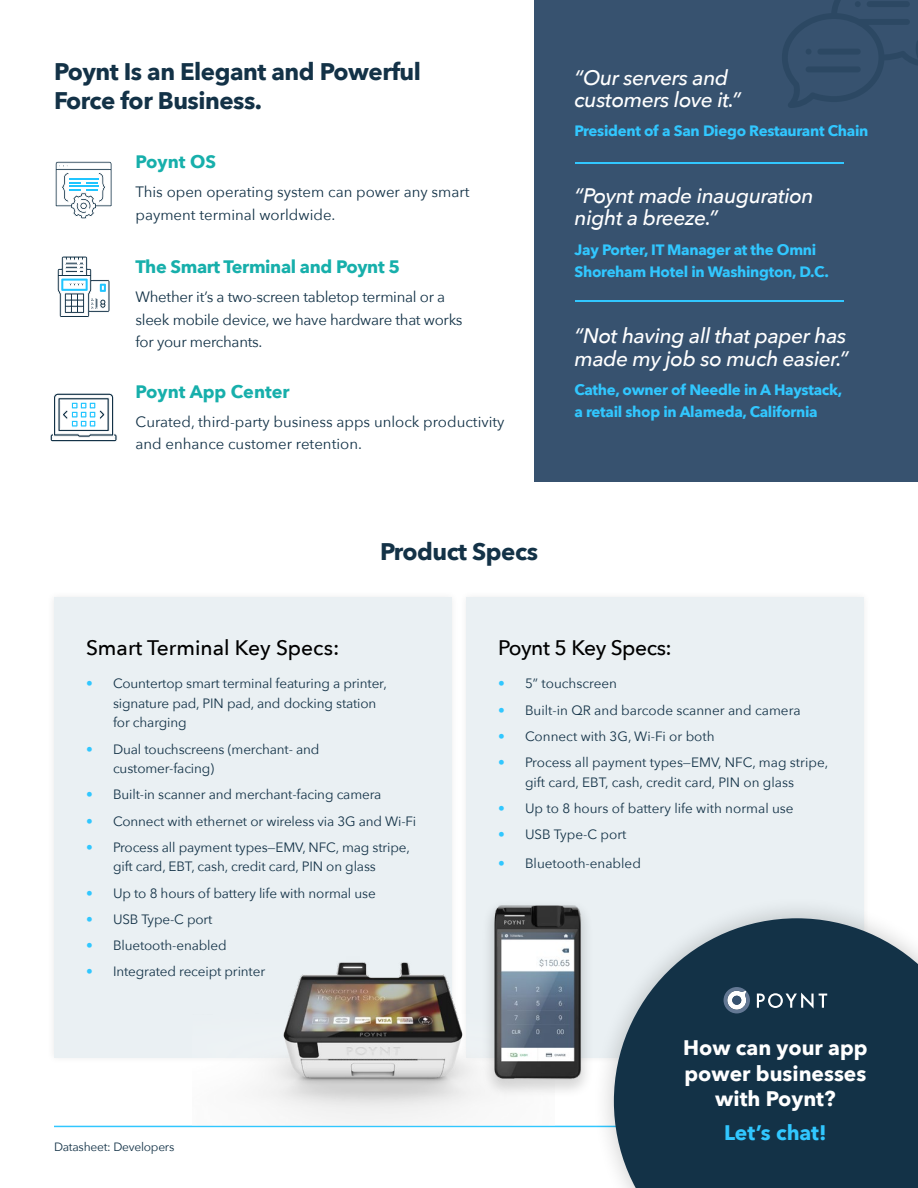
<style>
.page{position:relative;width:918px;height:1188px;background:#fff}
.page>*{position:absolute;margin:0;border:0;box-sizing:border-box;transform-origin:0 0}
.t1{font:700 24px/28.5px "Avenir Next";letter-spacing:-.02em;color:#133247}
.t2{font:italic 500 21px/22.5px "Avenir Next";letter-spacing:-.02em;color:#fff}
.t3{font:700 21px/25.5px "Avenir Next";color:#fff;text-align:center}
.t4{font:500 21px "Avenir Next";color:#000}
.t5{font:500 21px "Avenir Next";letter-spacing:-.02em;color:#000}
.t6{font:700 21px "Avenir Next";color:#31c7ff}
.t7{font:700 18px "Avenir Next";letter-spacing:-.02em;color:#17afab}
.t8{font:700 18px "Avenir Next";color:#17afab}
.t9{font:700 15px/22.5px "Avenir Next";letter-spacing:-.02em;color:#31c7ff}
.t10{font:15px/22.5px "Avenir Next";color:#133247}
.t11{font:15px/22.5px "Avenir Next";letter-spacing:-.02em;color:#133247}
.t12{font:13.5px/19.5px "Avenir Next";letter-spacing:-.01em;color:#133247;text-align:center}
.t13{font:12px "Avenir Next";letter-spacing:-.02em;color:#133247}
.s1{color:#31c7ff}
</style>
<div class="page">
<hr style="left:54px;top:1126px;width:810px;height:1px;background:#31c7ff">
<div style="left:534px;top:0;width:384px;height:481px;background:#37526f"></div>
<div style="left:466px;top:597px;width:398px;height:460px;background:#eaf0f3"></div>
<div style="left:46px;top:590px;width:413px;height:475px;background:#fbfbfb"></div>
<div style="left:54px;top:597px;width:398px;height:460px;background:#eaf0f3"></div>
<svg style="left:782px;top:0;width:136px;height:108px"></svg>
<div style="left:817px;top:49px;width:44px;height:6px;background:#2c4863;border-radius:3px"></div>
<div style="left:806px;top:66px;width:55px;height:6px;background:#2c4863;border-radius:3px"></div>
<div style="left:867px;top:1px;width:43px;height:6px;background:#2c4863;border-radius:3px"></div>
<div style="left:591px;top:896px;width:327px;height:292px;background:#000;opacity:.2"></div>
<svg style="left:614px;top:918px;width:304px;height:270px;background:#2d485b"></svg>
<svg style="left:757px;top:993px;width:70px;height:16px"></svg>
<svg style="left:724px;top:987px;width:26px;height:26px"></svg>
<hr style="left:575px;top:162px;width:268px;height:2px;background:#31c7ff">
<hr style="left:575px;top:300px;width:268px;height:2px;background:#31c7ff">
<img style="left:192px;top:962px;width:363px;height:164px">
<img style="left:478px;top:896px;width:119px;height:218px">
<svg style="left:50px;top:393px;width:67px;height:49px"></svg>
<svg style="left:57px;top:256px;width:53px;height:61px"></svg>
<svg style="left:55px;top:161px;width:57px;height:58px"></svg>
<h1 class="t1" style="left:54px;top:57px;width:369px">Poynt Is an Elegant and Powerful<br>Force for Business.</h1>
<h3 class="t7" style="left:136px;top:146px;width:82px">Poynt OS</h3>
<p class="t10" style="left:136px;top:180px;width:335px">This open operating system can power any smart payment terminal worldwide.</p>
<h3 class="t7" style="left:136px;top:251px;width:266px">The Smart Terminal and Poynt 5</h3>
<p class="t11" style="left:136px;top:285px;width:329px">Whether it’s a two-screen tabletop terminal or a sleek mobile device, we have hardware that works for your merchants.</p>
<h3 class="t8" style="left:136px;top:376px;width:156px">Poynt App Center</h3>
<p class="t10" style="left:136px;top:410px;width:371px">Curated, third-party business apps unlock productivity and enhance customer retention.</p>
<h1 class="t1" style="left:380px;top:537px;width:159px">Product Specs</h1>
<h2 class="t2" style="left:575px;top:65px;width:168px">“Our servers and customers love it.”</h2>
<p class="t9" style="left:575px;top:120px;width:295px">President of a San Diego Restaurant Chain</p>
<h2 class="t2" style="left:575px;top:184px;width:241px">“Poynt made inauguration night a breeze.”</h2>
<p class="t9" style="left:575px;top:238px;width:256px">Jay Porter, IT Manager at the Omni<br>Shoreham Hotel in Washington, D.C.</p>
<h2 class="t2" style="left:575px;top:324px;width:276px">“Not having all that paper has made my job so much easier.”</h2>
<p class="t9" style="left:575px;top:378px;width:269px">Cathe, owner of Needle in A Haystack, a retail shop in Alameda, California</p>
<h2 class="t4" style="left:86px;top:630px;width:255px">Smart Terminal Key Specs:</h2>
<p class="t12" style="left:113px;top:673px;width:275px;text-align:left;text-indent:-27px"><span class="s1">•</span> Countertop smart terminal featuring a printer, signature pad, PIN pad, and docking station for charging</p>
<p class="t12" style="left:113px;top:739px;width:208px;text-align:left;text-indent:-27px"><span class="s1">•</span> Dual touchscreens (merchant- and customer-facing)</p>
<p class="t12" style="left:86px;top:784px;width:297px"><span class="s1">•</span> Built-in scanner and merchant-facing camera</p>
<p class="t12" style="left:86px;top:811px;width:332px"><span class="s1">•</span> Connect with ethernet or wireless via 3G and Wi-Fi</p>
<p class="t12" style="left:86px;top:837px;width:325px"><span class="s1">•</span> Process all payment types—EMV, NFC, mag stripe, gift card, EBT, cash, credit card, PIN on glass</p>
<p class="t12" style="left:86px;top:883px;width:291px"><span class="s1">•</span> Up to 8 hours of battery life with normal use</p>
<p class="t12" style="left:86px;top:909px;width:128px"><span class="s1">•</span> USB Type-C port</p>
<p class="t12" style="left:86px;top:935px;width:142px"><span class="s1">•</span> Bluetooth-enabled</p>
<p class="t12" style="left:86px;top:961px;width:181px"><span class="s1">•</span> Integrated receipt printer</p>
<p class="t13" style="left:54px;top:1136px;width:122px">Datasheet: Developers</p>
<h2 class="t5" style="left:498px;top:630px;width:175px">Poynt 5 Key Specs:</h2>
<p class="t12" style="left:498px;top:673px;width:121px"><span class="s1">•</span> 5” touchscreen</p>
<p class="t12" style="left:498px;top:700px;width:304px"><span class="s1">•</span> Built-in QR and barcode scanner and camera</p>
<p class="t12" style="left:498px;top:726px;width:218px"><span class="s1">•</span> Connect with 3G, Wi-Fi or both</p>
<p class="t12" style="left:498px;top:752px;width:332px"><span class="s1">•</span> Process all payment types—EMV, NFC, mag stripe, gift card, EBT, cash, credit card, PIN on glass</p>
<p class="t12" style="left:498px;top:798px;width:297px"><span class="s1">•</span> Up to 8 hours of battery life with normal use</p>
<p class="t12" style="left:498px;top:824px;width:130px"><span class="s1">•</span> USB Type-C port</p>
<p class="t12" style="left:498px;top:853px;width:144px"><span class="s1">•</span> Bluetooth-enabled</p>
<h2 class="t3" style="left:683px;top:1035px;width:186px">How can your app power businesses with Poynt?</h2>
<h2 class="t6" style="left:724px;top:1115px;width:104px">Let’s chat!</h2>
</div>
